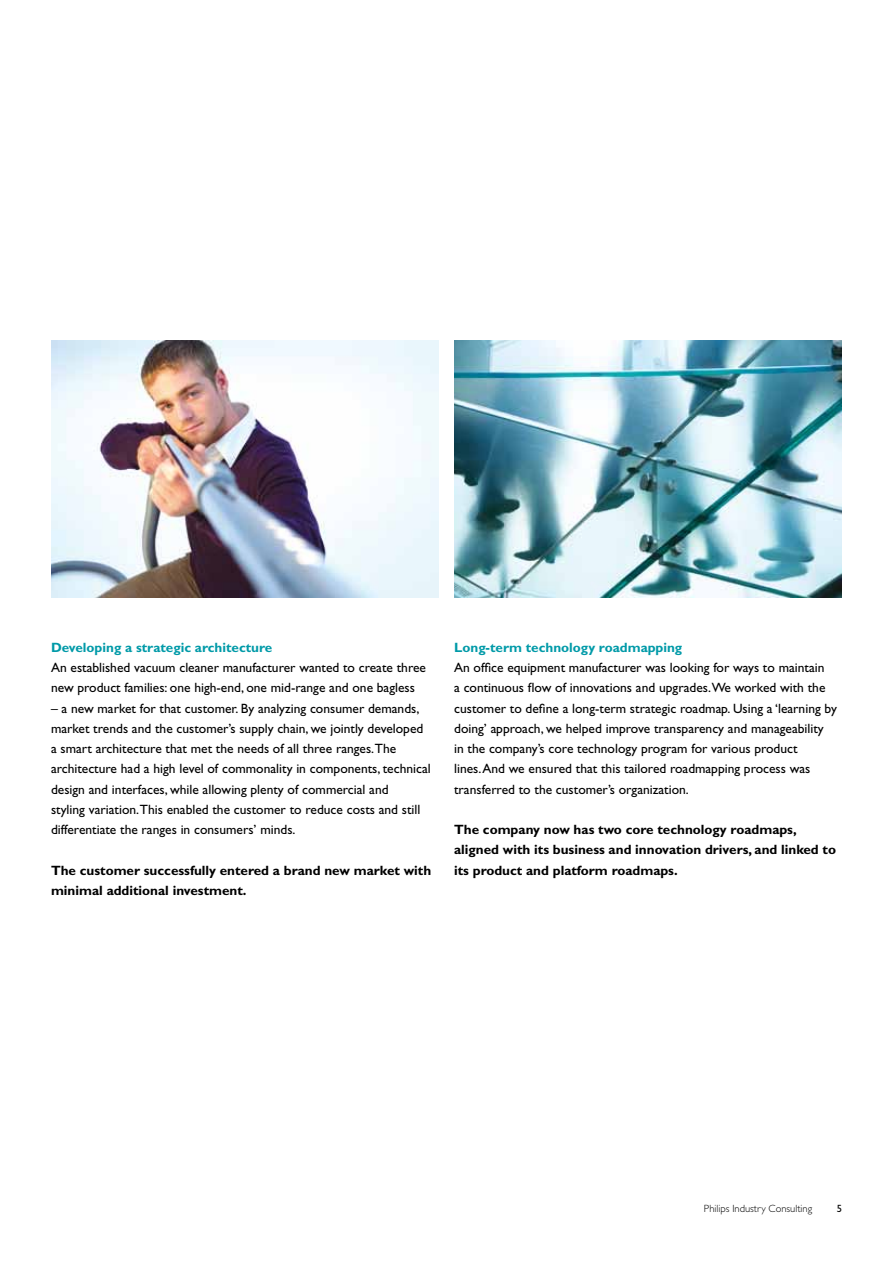
<style>
.page{position:relative;width:893px;height:1263px;background:#fff}
.page>*{position:absolute;margin:0;border:0;box-sizing:border-box;transform-origin:0 0}
.t1{font:13.5px/20.2px "Gill Sans";color:#000}
.t2{font:700 13.5px/20.2px "Gill Sans";color:#000}
.t3{font:700 13.5px "Gill Sans";color:#009aa8}
.t4{font:300 10.5px "Gill Sans";color:#000}
.t5{font:10.5px "Gill Sans";color:#000}
</style>
<div class="page">
<img style="left:454px;top:341px;width:388px;height:257px">
<img style="left:51px;top:341px;width:388px;height:257px">
<p class="t3" style="left:51px;top:639px;width:223px">Developing a strategic architecture</p>
<p class="t1" style="left:51px;top:657px;width:377px">An established vacuum cleaner manufacturer wanted to create three new product families: one high-end, one mid-range and one bagless</p>
<p class="t1" style="left:51px;top:698px;width:381px">– a new market for that customer. By analyzing consumer demands, market trends and the customer’s supply chain, we jointly developed a smart architecture that met the needs of all three ranges.The architecture had a high level of commonality in components, technical design and interfaces, while allowing plenty of commercial and<br>styling variation.This enabled the customer to reduce costs and still differentiate the ranges in consumers’ minds.</p>
<p class="t2" style="left:51px;top:860px;width:382px">The customer successfully entered a brand new market with minimal additional investment.</p>
<p class="t3" style="left:454px;top:639px;width:230px">Long-term technology roadmapping</p>
<p class="t1" style="left:454px;top:657px;width:384px">An office equipment manufacturer was looking for ways to maintain<br>a continuous flow of innovations and upgrades.We worked with the customer to define a long-term strategic roadmap. Using a ‘learning by doing’ approach, we helped improve transparency and manageability<br>in the company’s core technology program for various product<br>lines. And we ensured that this tailored roadmapping process was transferred to the customer’s organization.</p>
<p class="t2" style="left:454px;top:819px;width:383px">The company now has two core technology roadmaps, aligned with its business and innovation drivers, and linked to its product and platform roadmaps.</p>
<p class="t4" style="left:704px;top:1203px;width:110px">Philips Industry Consulting</p>
<p class="t5" style="left:837px;top:1202px;width:7px">5</p>
</div>
